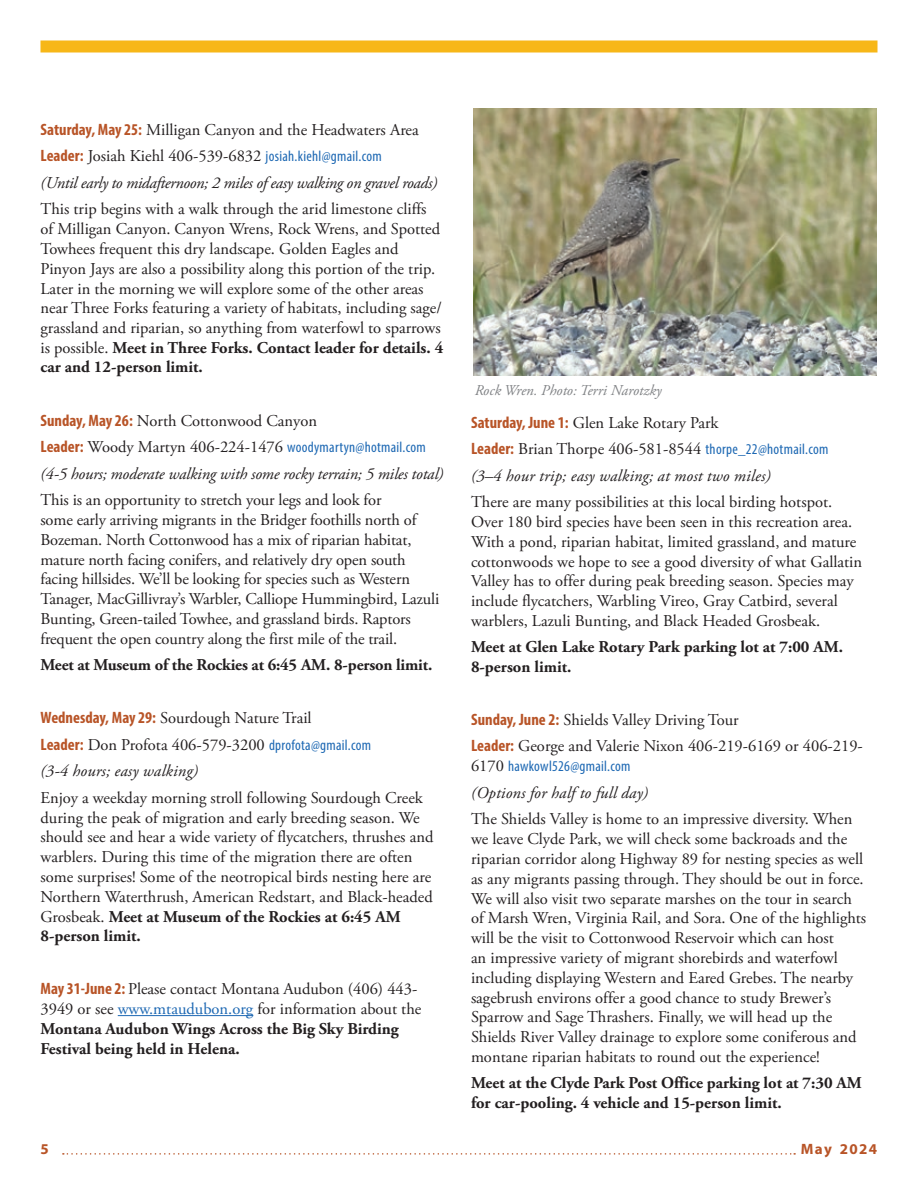
<style>
.page{position:relative;width:918px;height:1188px;background:#fff}
.page>*{position:absolute;margin:0;border:0;box-sizing:border-box;transform-origin:0 0}
.t1{font:16.5px/19.8px "Adobe Garamond Pro";color:#231f20}
.t2{font:italic 16.5px/26.5px "Adobe Garamond Pro";letter-spacing:-.01em;color:#231f20}
.t3{font:700 16.5px/19.5px "Adobe Garamond Pro";color:#231f20}
.t4{font:italic 16.5px "Adobe Garamond Pro";letter-spacing:.01em;color:#231f20}
.t5{font:italic 15px "Adobe Garamond Pro";color:#808285}
.t6{font:condensed 15px "Myriad Pro";letter-spacing:.02em;color:#1d68b3}
.t7{font:700 15px "Myriad Pro";letter-spacing:.09em;color:#b85427}
.s1{font-family:"Myriad Pro";font-weight:700;font-style:normal;font-stretch:condensed;color:#b85427}
.s2{font-style:normal}
.s3{font-family:"Myriad Pro";font-style:normal;font-stretch:condensed;font-size:15px;color:#1d68b3}
.s4{font-weight:700}
.s5{font-family:"Myriad Pro";font-weight:700;font-stretch:condensed;color:#b85427}
.s6{font-family:"Myriad Pro";font-stretch:condensed;font-size:15px;color:#1d68b3}
.s7{font-style:italic}
.s8{color:#1d68b3}
.s9{font-family:"Adobe Garamond Pro";font-stretch:normal;font-size:16.5px;color:#231f20}
</style>
<div class="page">
<div style="left:40px;top:40px;width:838px;height:12px;background:#f7b718"></div>
<svg style="left:63px;top:1153px;width:732px;height:2px"></svg>
<hr style="left:118px;top:1015px;width:135px;height:1px;background:#1d68b3">
<img style="left:473px;top:108px;width:404px;height:268px">
<p class="t2" style="left:40px;top:117px;width:398px"><span class="s1">Saturday, May 25:</span> <span class="s2">Milligan Canyon and the Headwaters Area<br></span><span class="s1">Leader:</span> <span class="s2">Josiah Kiehl 406-539-6832</span> <span class="s3">josiah.kiehl@gmail.com<br></span>(Until early to midafternoon; 2 miles of easy walking on gravel roads)</p>
<p class="t1" style="left:41px;top:200px;width:404px">This trip begins with a walk through the arid limestone cliffs of Milligan Canyon. Canyon Wrens, Rock Wrens, and Spotted Towhees frequent this dry landscape. Golden Eagles and Pinyon Jays are also a possibility along this portion of the trip.<br>Later in the morning we will explore some of the other areas near Three Forks featuring a variety of habitats, including sage/ grassland and riparian, so anything from waterfowl to sparrows is possible. <span class="s4">Meet in Three Forks. Contact leader for details. 4 car and 12-person limit.</span></p>
<p class="t2" style="left:40px;top:407px;width:405px"><span class="s1">Sunday, May 26:</span> <span class="s2">North Cottonwood Canyon<br></span><span class="s1">Leader:</span> <span class="s2">Woody Martyn 406-224-1476</span> <span class="s3">woodymartyn@hotmail.com </span>(4-5 hours; moderate walking with some rocky terrain; 5 miles total)</p>
<p class="t1" style="left:40px;top:491px;width:400px">This is an opportunity to stretch your legs and look for<br>some early arriving migrants in the Bridger foothills north of Bozeman. North Cottonwood has a mix of riparian habitat, mature north facing conifers, and relatively dry open south facing hillsides. We’ll be looking for species such as Western Tanager, MacGillivray’s Warbler, Calliope Hummingbird, Lazuli Bunting, Green-tailed Towhee, and grassland birds. Raptors frequent the open country along the first mile of the trail.</p>
<p class="t3" style="left:40px;top:655px;width:393px">Meet at Museum of the Rockies at 6:45 AM. 8-person limit.</p>
<p class="t1" style="left:40px;top:705px;width:332px;line-height:26.5px"><span class="s5">Wednesday, May 29:</span> Sourdough Nature Trail<br><span class="s5">Leader:</span> Don Profota 406-579-3200 <span class="s6">dprofota@gmail.com </span><span class="s7">(3-4 hours; easy walking)</span></p>
<p class="t1" style="left:40px;top:788px;width:394px">Enjoy a weekday morning stroll following Sourdough Creek during the peak of migration and early breeding season. We should see and hear a wide variety of flycatchers, thrushes and warblers. During this time of the migration there are often some surprises! Some of the neotropical birds nesting here are Northern Waterthrush, American Redstart, and Black-headed Grosbeak. <span class="s4">Meet at Museum of the Rockies at 6:45 AM 8-person limit.</span></p>
<p class="t1" style="left:40px;top:980px;width:382px"><span class="s5">May 31-June 2:</span> Please contact Montana Audubon (406) 443- 3949 or see <span class="s8">www.mtaudubon.org</span> for information about the <span class="s4">Montana Audubon Wings Across the Big Sky Birding Festival being held in Helena.</span></p>
<p class="t5" style="left:475px;top:381px;width:188px">Rock Wren. Photo: Terri Narotzky</p>
<p class="t1" style="left:471px;top:410px;width:359px;line-height:26.5px"><span class="s5">Saturday, June 1:</span> Glen Lake Rotary Park<br><span class="s5">Leader:</span> Brian Thorpe 406-581-8544 <span class="s6">thorpe_22@hotmail.com </span><span class="s7">(3–4 hour trip; easy walking; at most two miles)</span></p>
<p class="t1" style="left:471px;top:493px;width:393px">There are many possibilities at this local birding hotspot.<br>Over 180 bird species have been seen in this recreation area.<br>With a pond, riparian habitat, limited grassland, and mature cottonwoods we hope to see a good diversity of what Gallatin Valley has to offer during peak breeding season. Species may include flycatchers, Warbling Vireo, Gray Catbird, several warblers, Lazuli Bunting, and Black Headed Grosbeak.</p>
<p class="t3" style="left:471px;top:638px;width:374px">Meet at Glen Lake Rotary Park parking lot at 7:00 AM.<br>8-person limit.</p>
<p class="t1" style="left:471px;top:707px;width:393px;line-height:26.5px"><span class="s5">Sunday, June 2:</span> Shields Valley Driving Tour<br><span class="s5">Leader:</span> George and Valerie Nixon 406-219-6169 or 406-219-</p>
<p class="t6" style="left:471px;top:757px;width:161px"><span class="s9">6170</span> hawkowl526@gmail.com</p>
<p class="t4" style="left:471px;top:783px;width:179px">(Options for half to full day)</p>
<p class="t1" style="left:471px;top:810px;width:397px">The Shields Valley is home to an impressive diversity. When we leave Clyde Park, we will check some backroads and the riparian corridor along Highway 89 for nesting species as well as any migrants passing through. They should be out in force.<br>We will also visit two separate marshes on the tour in search of Marsh Wren, Virginia Rail, and Sora. One of the highlights will be the visit to Cottonwood Reservoir which can host<br>an impressive variety of migrant shorebirds and waterfowl including displaying Western and Eared Grebes. The nearby sagebrush environs offer a good chance to study Brewer’s Sparrow and Sage Thrashers. Finally, we will head up the Shields River Valley drainage to explore some coniferous and montane riparian habitats to round out the experience!</p>
<p class="t3" style="left:471px;top:1074px;width:392px">Meet at the Clyde Park Post Office parking lot at 7:30 AM for car-pooling. 4 vehicle and 15-person limit.</p>
<p class="t7" style="left:40px;top:1139px;width:10px">5</p>
<p class="t7" style="left:801px;top:1139px;width:78px">May 2024</p>
</div>
